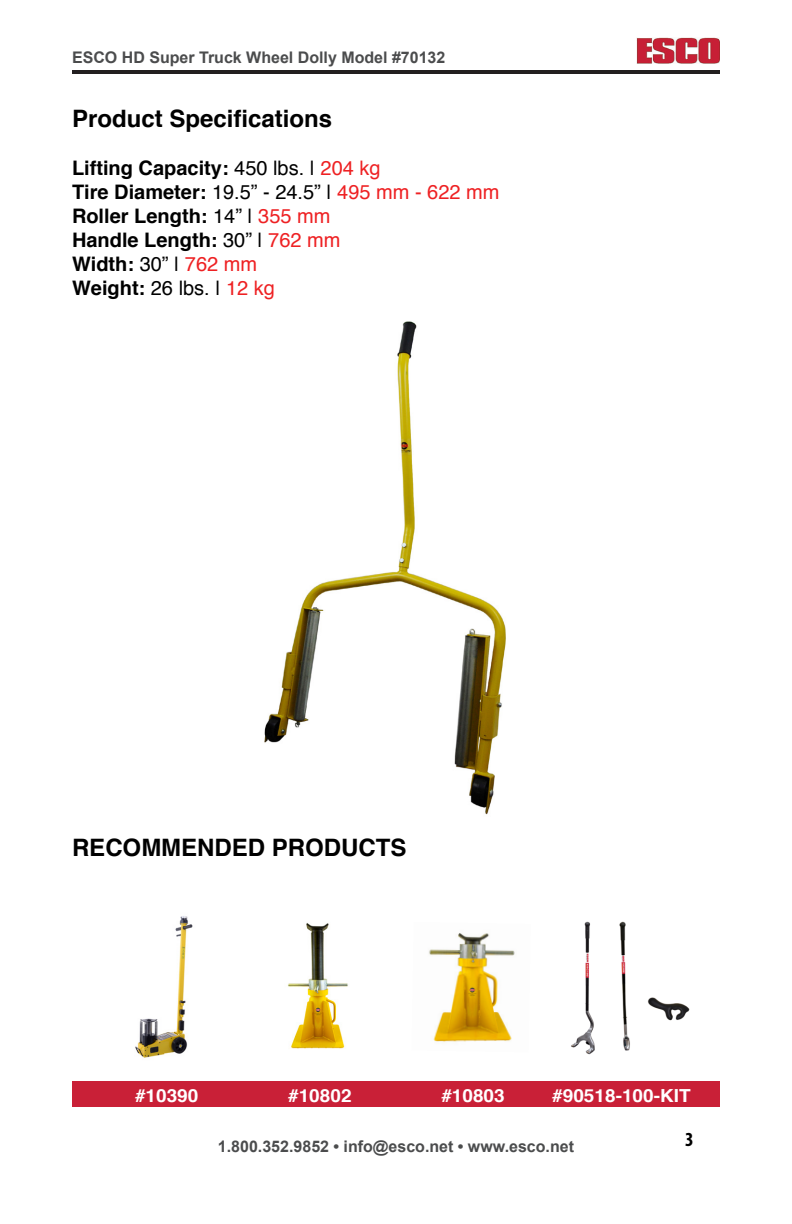
<style>
.page{position:relative;width:792px;height:1224px;background:#fff}
.page>*{position:absolute;margin:0;border:0;box-sizing:border-box;transform-origin:0 0}
.t1{font:700 24px "Helvetica";color:#000}
.t2{font:700 20px "Helvetica";color:#000}
.t3{font:700 condensed 20px "Myriad Pro";color:#000}
.t4{font:700 18px "Helvetica";color:#fff;scale:1.06 1}
.t5{font:700 16px "Arial";color:#4b4c4d}
.s1{font-weight:400}
.s2{font-weight:400;color:#ee2123}
</style>
<div class="page">
<hr style="left:72px;top:70px;width:648px;height:4px;background:#231f20">
<img style="left:636px;top:38px;width:84px;height:25px">
<img style="left:264px;top:321px;width:242px;height:494px">
<div style="left:72px;top:1081px;width:648px;height:26px;background:#c92037"></div>
<img style="left:135px;top:916px;width:58px;height:142px">
<img style="left:288px;top:923px;width:60px;height:126px">
<img style="left:429px;top:933px;width:86px;height:109px">
<img style="left:571px;top:921px;width:119px;height:134px">
<p class="t5" style="left:72px;top:46px;width:375px">ESCO HD Super Truck Wheel Dolly Model #70132</p>
<p class="t1" style="left:72px;top:103px;width:262px">Product Specifications</p>
<p class="t2" style="left:72px;top:155px;width:310px">Lifting Capacity: <span class="s1">450 lbs. |</span> <span class="s2">204 kg</span></p>
<p class="t2" style="left:72px;top:179px;width:429px">Tire Diameter: <span class="s1">19.5” - 24.5” |</span> <span class="s2">495 mm - 622 mm</span></p>
<p class="t2" style="left:72px;top:203px;width:260px">Roller Length: <span class="s1">14” |</span> <span class="s2">355 mm</span></p>
<p class="t2" style="left:72px;top:227px;width:270px">Handle Length: <span class="s1">30” |</span> <span class="s2">762 mm</span></p>
<p class="t2" style="left:72px;top:251px;width:187px">Width: <span class="s1">30” |</span> <span class="s2">762 mm</span></p>
<p class="t2" style="left:72px;top:275px;width:205px">Weight: <span class="s1">26 lbs. |</span> <span class="s2">12 kg</span></p>
<p class="t1" style="left:72px;top:833px;width:336px">RECOMMENDED PRODUCTS</p>
<p class="t4" style="left:135px;top:1084px;width:61px">#10390</p>
<p class="t4" style="left:288px;top:1084px;width:61px">#10802</p>
<p class="t4" style="left:441px;top:1084px;width:61px">#10803</p>
<p class="t4" style="left:552px;top:1084px;width:132px">#90518-100-KIT</p>
<p class="t5" style="left:218px;top:1135px;width:358px">1.800.352.9852 • info@esco.net • www.esco.net</p>
<p class="t3" style="left:685px;top:1127px;width:10px">3</p>
</div>
